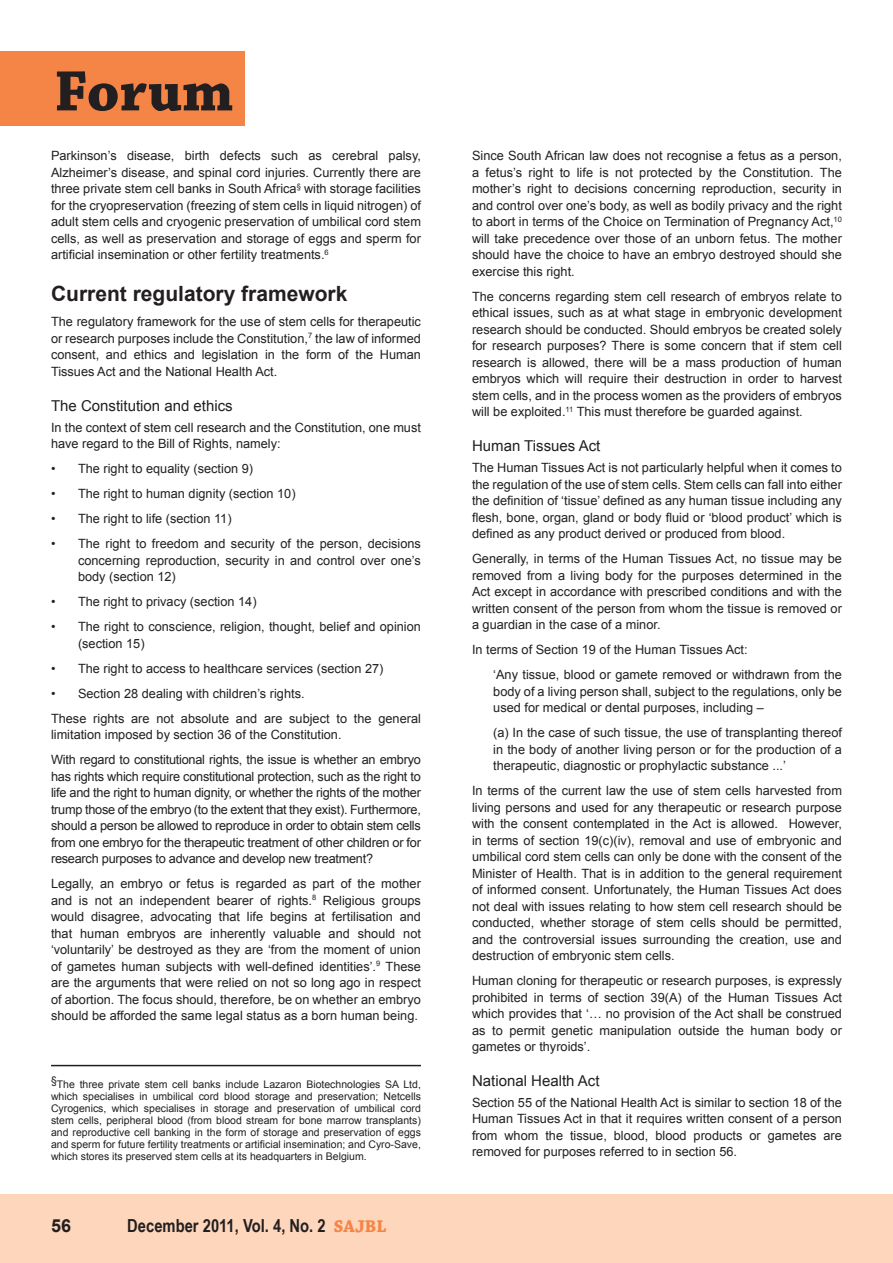
<style>
.page{position:relative;width:893px;height:1263px;background:#fff}
.page>*{position:absolute;margin:0;border:0;box-sizing:border-box;transform-origin:0 0}
.t1{font:700 60px "Chaparral Pro";color:#231f20}
.B_HEAD{font:700 21px "Arial";color:#231f20}
.t2{font:700 18px "Arial Narrow";color:#231f20}
.t3{font:700 18px "Arial";color:#231f20}
.C_HEAD{font:15px "Arial";color:#231f20}
.BODY_COPY{font:12.75px/16.5px "Arial";color:#231f20;text-align:justify}
.BODY_COPY_INDENT{font:12.75px/16.5px "Arial";color:#231f20;text-align:justify}
.BODY_COPY-2{font:10.5px/12px "Arial";color:#231f20;text-align:justify}
.s1{font-family:"Chaparral Pro";color:#f58546}
</style>
<div class="page">
<div style="left:0;top:1195px;width:893px;height:68px;background:#fdd6bc"></div>
<div style="left:0;top:51px;width:244px;height:74px;background:#f58546"></div>
<hr style="left:51px;top:1065px;width:370px;height:1px;background:#231f20">
<p class="t1" style="left:54px;top:56px;width:181px">Forum</p>
<p class="BODY_COPY" style="left:51px;top:148px;width:371px">Parkinson’s disease, birth defects such as cerebral palsy, Alzheimer’s disease, and spinal cord injuries. Currently there are three private stem cell banks in South Africa<sup>§</sup> with storage facilities for the cryopreservation (freezing of stem cells in liquid nitrogen) of adult stem cells and cryogenic preservation of umbilical cord stem cells, as well as preservation and storage of eggs and sperm for artificial insemination or other fertility treatments.<sup>6</sup></p>
<h2 class="B_HEAD" style="left:51px;top:280px;width:298px">Current regulatory framework</h2>
<p class="BODY_COPY" style="left:51px;top:314px;width:371px">The regulatory framework for the use of stem cells for therapeutic or research purposes include the Constitution,<sup>7</sup> the law of informed consent, and ethics and legislation in the form of the Human Tissues Act and the National Health Act.</p>
<h3 class="C_HEAD" style="left:51px;top:396px;width:183px">The Constitution and ethics</h3>
<p class="BODY_COPY" style="left:51px;top:419px;width:371px">In the context of stem cell research and the Constitution, one must have regard to the Bill of Rights, namely:</p>
<p class="BODY_COPY" style="left:51px;top:461px;width:204px">• The right to equality (section 9)</p>
<p class="BODY_COPY" style="left:51px;top:486px;width:246px">• The right to human dignity (section 10)</p>
<p class="BODY_COPY" style="left:51px;top:511px;width:182px">• The right to life (section 11)</p>
<p class="BODY_COPY" style="left:78px;top:536px;width:344px;text-indent:-27px">• The right to freedom and security of the person, decisions concerning reproduction, security in and control over one’s body (section 12)</p>
<p class="BODY_COPY" style="left:51px;top:594px;width:207px">• The right to privacy (section 14)</p>
<p class="BODY_COPY" style="left:78px;top:619px;width:344px;text-indent:-27px">• The right to conscience, religion, thought, belief and opinion (section 15)</p>
<p class="BODY_COPY" style="left:51px;top:660px;width:334px">• The right to access to healthcare services (section 27)</p>
<p class="BODY_COPY" style="left:51px;top:685px;width:255px">• Section 28 dealing with children’s rights.</p>
<p class="BODY_COPY" style="left:51px;top:710px;width:371px">These rights are not absolute and are subject to the general limitation imposed by section 36 of the Constitution.</p>
<p class="BODY_COPY" style="left:51px;top:752px;width:371px">With regard to constitutional rights, the issue is whether an embryo has rights which require constitutional protection, such as the right to life and the right to human dignity, or whether the rights of the mother trump those of the embryo (to the extent that they exist). Furthermore, should a person be allowed to reproduce in order to obtain stem cells from one embryo for the therapeutic treatment of other children or for research purposes to advance and develop new treatment?</p>
<p class="BODY_COPY" style="left:51px;top:876px;width:371px">Legally, an embryo or fetus is regarded as part of the mother and is not an independent bearer of rights.<sup>8</sup> Religious groups would disagree, advocating that life begins at fertilisation and that human embryos are inherently valuable and should not ‘voluntarily’ be destroyed as they are ‘from the moment of union of gametes human subjects with well-defined identities’.<sup>9</sup> These are the arguments that were relied on not so long ago in respect of abortion. The focus should, therefore, be on whether an embryo should be afforded the same legal status as a born human being.</p>
<p class="BODY_COPY-2" style="left:51px;top:1079px;width:371px">§The three private stem cell banks include Lazaron Biotechnologies SA Ltd, which specialises in umbilical cord blood storage and preservation; Netcells Cyrogenics, which specialises in storage and preservation of umbilical cord stem cells, peripheral blood (from blood stream for bone marrow transplants) and reproductive cell banking in the form of storage and preservation of eggs and sperm for future fertility treatments or artificial insemination; and Cyro-Save, which stores its preserved stem cells at its headquarters in Belgium.</p>
<p class="t3" style="left:51px;top:1213px;width:22px">56</p>
<p class="t2" style="left:127px;top:1211px;width:261px">December 2011, Vol. 4, No. 2 <span class="s1">SAJBL</span></p>
<p class="BODY_COPY" style="left:472px;top:148px;width:371px">Since South African law does not recognise a fetus as a person, a fetus’s right to life is not protected by the Constitution. The mother’s right to decisions concerning reproduction, security in and control over one’s body, as well as bodily privacy and the right to abort in terms of the Choice on Termination of Pregnancy Act,<sup>10 </sup>will take precedence over those of an unborn fetus. The mother should have the choice to have an embryo destroyed should she exercise this right.</p>
<p class="BODY_COPY" style="left:472px;top:288px;width:371px">The concerns regarding stem cell research of embryos relate to ethical issues, such as at what stage in embryonic development research should be conducted. Should embryos be created solely for research purposes? There is some concern that if stem cell research is allowed, there will be a mass production of human embryos which will require their destruction in order to harvest stem cells, and in the process women as the providers of embryos will be exploited.<sup>11</sup> This must therefore be guarded against.</p>
<h3 class="C_HEAD" style="left:472px;top:436px;width:130px">Human Tissues Act</h3>
<p class="BODY_COPY" style="left:472px;top:459px;width:371px">The Human Tissues Act is not particularly helpful when it comes to the regulation of the use of stem cells. Stem cells can fall into either the definition of ‘tissue’ defined as any human tissue including any flesh, bone, organ, gland or body fluid or ‘blood product’ which is defined as any product derived or produced from blood.</p>
<p class="BODY_COPY" style="left:472px;top:550px;width:371px">Generally, in terms of the Human Tissues Act, no tissue may be removed from a living body for the purposes determined in the Act except in accordance with prescribed conditions and with the written consent of the person from whom the tissue is removed or a guardian in the case of a minor.</p>
<p class="BODY_COPY" style="left:472px;top:641px;width:277px">In terms of Section 19 of the Human Tissues Act:</p>
<p class="BODY_COPY_INDENT" style="left:493px;top:666px;width:350px">‘Any tissue, blood or gamete removed or withdrawn from the body of a living person shall, subject to the regulations, only be used for medical or dental purposes, including –</p>
<p class="BODY_COPY_INDENT" style="left:493px;top:724px;width:350px">(a) In the case of such tissue, the use of transplanting thereof in the body of another living person or for the production of a therapeutic, diagnostic or prophylactic substance ...’</p>
<p class="BODY_COPY" style="left:472px;top:782px;width:371px">In terms of the current law the use of stem cells harvested from living persons and used for any therapeutic or research purpose with the consent contemplated in the Act is allowed. However, in terms of section 19(c)(iv), removal and use of embryonic and umbilical cord stem cells can only be done with the consent of the Minister of Health. That is in addition to the general requirement of informed consent. Unfortunately, the Human Tissues Act does not deal with issues relating to how stem cell research should be conducted, whether storage of stem cells should be permitted, and the controversial issues surrounding the creation, use and destruction of embryonic stem cells.</p>
<p class="BODY_COPY" style="left:472px;top:972px;width:371px">Human cloning for therapeutic or research purposes, is expressly prohibited in terms of section 39(A) of the Human Tissues Act which provides that ‘… no provision of the Act shall be construed as to permit genetic manipulation outside the human body or gametes or thyroids’.</p>
<h3 class="C_HEAD" style="left:472px;top:1071px;width:129px">National Health Act</h3>
<p class="BODY_COPY" style="left:472px;top:1094px;width:371px">Section 55 of the National Health Act is similar to section 18 of the Human Tissues Act in that it requires written consent of a person from whom the tissue, blood, blood products or gametes are removed for purposes referred to in section 56.</p>
</div>
